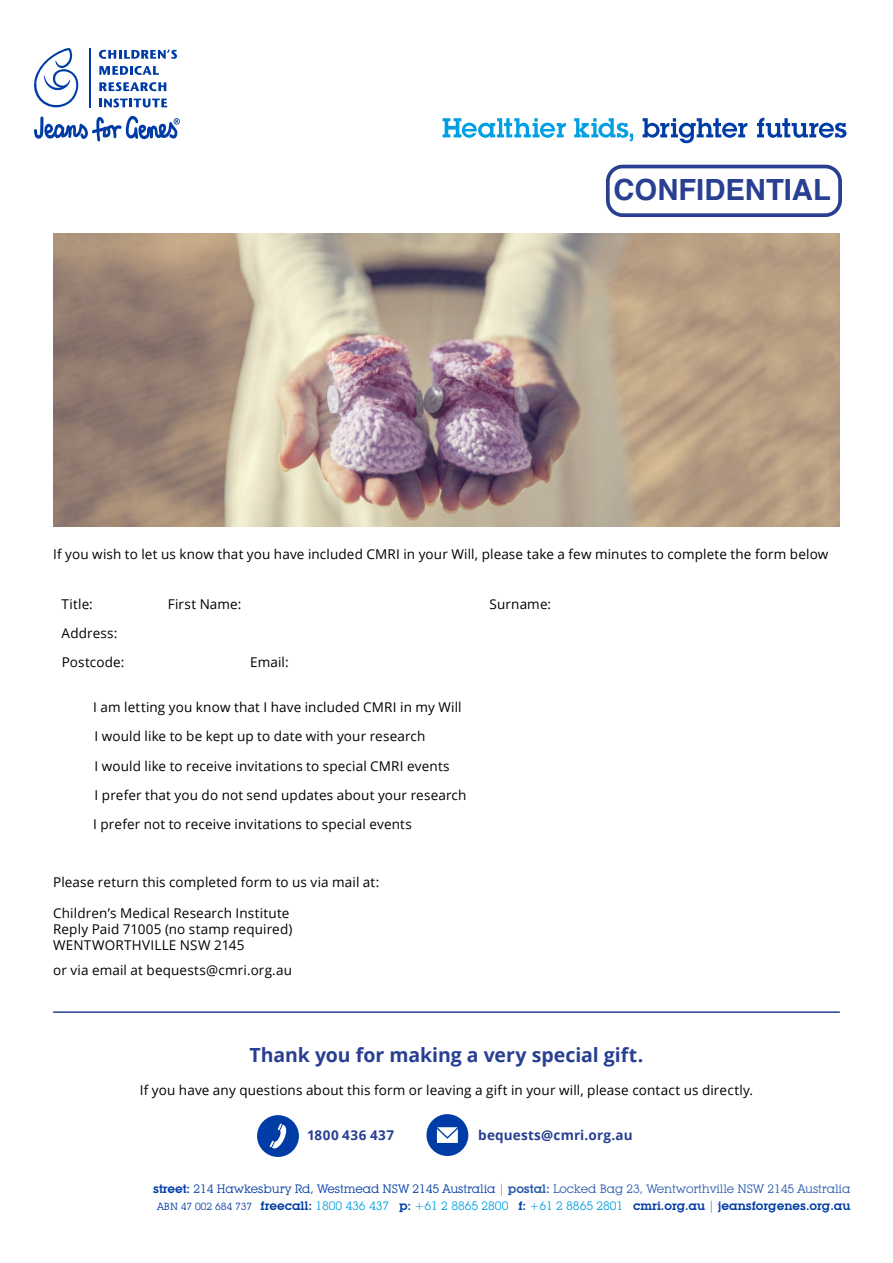
<style>
.page{position:relative;width:893px;height:1263px;background:#fff}
.page>*{position:absolute;margin:0;border:0;box-sizing:border-box;transform-origin:0 0}
.t1{font:700 29.25px "Helvetica";color:#283f92}
.t2{font:700 19.5px "Open Sans";letter-spacing:-.005em;color:#283f92}
.t3{font:13.5px/29.1px "Open Sans";letter-spacing:.01em;color:#000}
.t4{font:13.5px/16.2px "Open Sans";letter-spacing:.01em;color:#020203}
.t5{font:700 13.5px "Open Sans";letter-spacing:.02em;color:#283f92}
.t6{font:600 12px/16.5px "Lubalin Graph IT Cby BT";letter-spacing:-.005em;color:#003ca6;text-align:center}
.s1{font-weight:400}
.s2{font-weight:400;color:#009fe3}
.s3{color:#2a5bad}
.s4{font-weight:400;color:#2a5bad}
.s5{font-weight:400;font-size:10.2px}
</style>
<div class="page">
<svg style="left:443px;top:118px;width:123px;height:20px"></svg>
<svg style="left:574px;top:118px;width:59px;height:23px"></svg>
<svg style="left:643px;top:118px;width:104px;height:25px"></svg>
<svg style="left:757px;top:118px;width:89px;height:20px"></svg>
<svg style="left:34px;top:116px;width:146px;height:25px"></svg>
<svg style="left:34px;top:48px;width:45px;height:59px"></svg>
<svg style="left:99px;top:50px;width:78px;height:9px"></svg>
<svg style="left:99px;top:66px;width:60px;height:9px"></svg>
<svg style="left:99px;top:82px;width:67px;height:9px"></svg>
<svg style="left:99px;top:98px;width:68px;height:9px"></svg>
<hr style="left:90px;top:48px;width:1px;height:59px;background:#003ca6">
<img style="left:53px;top:234px;width:787px;height:293px">
<div style="left:606px;top:165px;width:236px;height:52px;border:4px solid #283f92;border-radius:15px"></div>
<div style="left:426px;top:1114px;width:42px;height:42px;background:#003ca6;border-radius:50%"></div>
<svg style="left:437px;top:1127px;width:21px;height:16px"></svg>
<div style="left:257px;top:1115px;width:42px;height:42px;background:#003ca6;border-radius:50%"></div>
<svg style="left:270px;top:1123px;width:17px;height:26px"></svg>
<hr style="left:53px;top:1011px;width:787px;height:2px;background:#283f92">
<h1 class="t1" style="left:614px;top:166px;width:219px">CONFIDENTIAL</h1>
<p class="t3" style="left:53px;top:539px;width:777px">If you wish to let us know that you have included CMRI in your Will, please take a few minutes to complete the form below</p>
<p class="t3" style="left:62px;top:589px;width:33px">Title:</p>
<p class="t3" style="left:168px;top:589px;width:75px">First Name:</p>
<p class="t3" style="left:490px;top:589px;width:63px">Surname:</p>
<p class="t3" style="left:62px;top:618px;width:64px">Address:<br>Postcode:</p>
<p class="t3" style="left:250px;top:647px;width:40px">Email:</p>
<p class="t3" style="left:93px;top:692px;width:375px">I am letting you know that I have included CMRI in my Will I would like to be kept up to date with your research<br>I would like to receive invitations to special CMRI events<br>I prefer that you do not send updates about your research I prefer not to receive invitations to special events</p>
<p class="t3" style="left:53px;top:867px;width:328px">Please return this completed form to us via mail at:</p>
<p class="t4" style="left:53px;top:904px;width:241px">Children’s Medical Research Institute<br>Reply Paid 71005 (no stamp required)<br>WENTWORTHVILLE NSW 2145</p>
<p class="t4" style="left:53px;top:962px;width:240px">or via email at bequests@cmri.org.au</p>
<h2 class="t2" style="left:250px;top:1041px;width:395px">Thank you for making a very special gift.</h2>
<p class="t3" style="left:140px;top:1075px;width:615px">If you have any questions about this form or leaving a gift in your will, please contact us directly.</p>
<p class="t5" style="left:307px;top:1125px;width:89px">1800 436 437</p>
<p class="t5" style="left:478px;top:1125px;width:156px">bequests@cmri.org.au</p>
<p class="t6" style="left:153px;top:1181px;width:699px">street: <span class="s1">214 Hawkesbury Rd, Westmead NSW 2145 Australia</span> <span class="s2">|</span> <span class="s3">postal:</span> <span class="s4">Locked Bag 23, Wentworthville NSW 2145 Australia<br></span><span class="s5">ABN 47 002 684 737</span> freecall: <span class="s2">1800 436 437</span> p: <span class="s2">+61 2 8865 2800</span> f: <span class="s2">+61 2 8865 2801</span> cmri.org.au <span class="s2">|</span> jeansforgenes.org.au</p>
</div>
